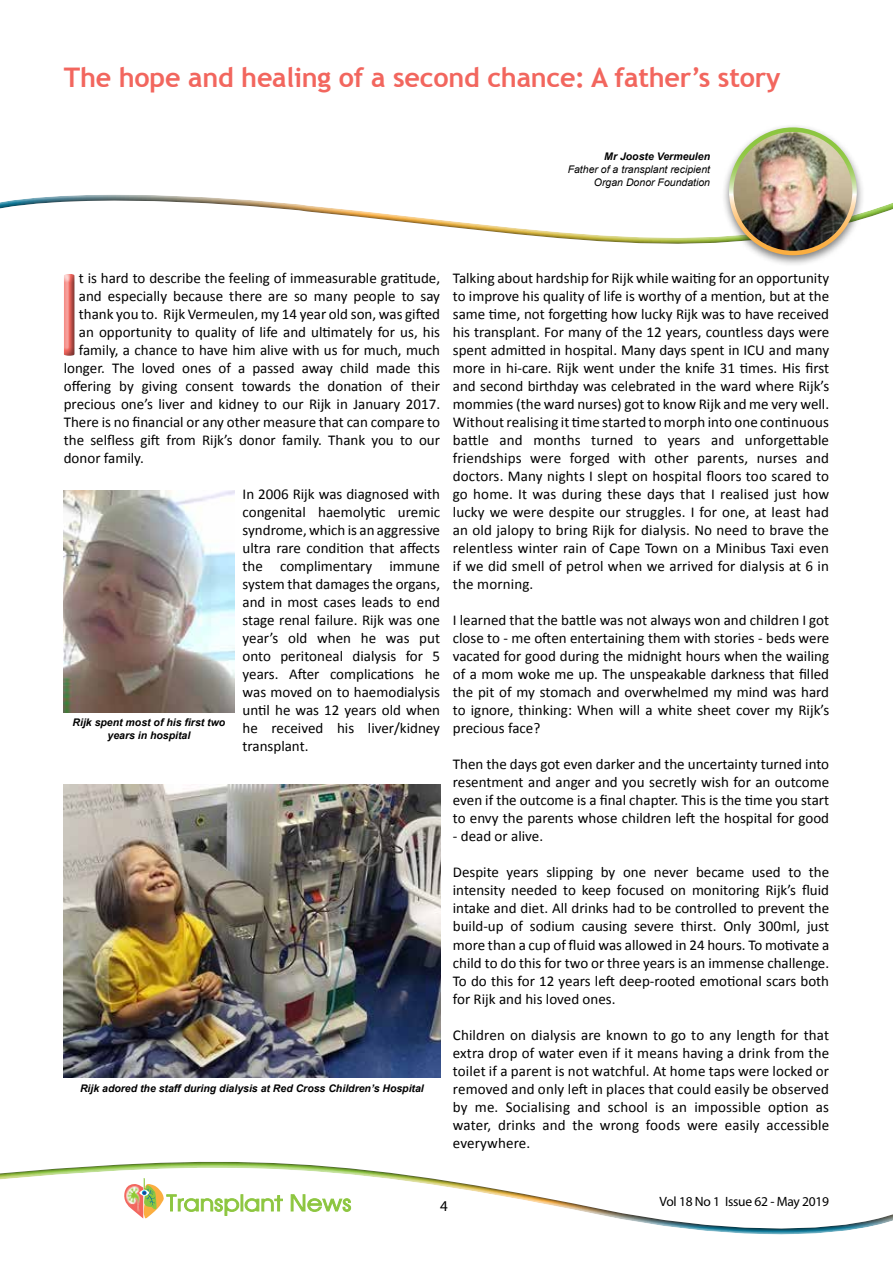
<style>
.page{position:relative;width:893px;height:1263px;background:#fff}
.page>*{position:absolute;margin:0;border:0;box-sizing:border-box;transform-origin:0 0}
.t1{font:700 27px "Trebuchet MS";letter-spacing:-.01em;color:#f2665e}
.t2{font:15px/18px "Calibri";color:#000;text-align:justify}
.t3{font:15px "Myriad Pro";color:#000}
.t4{font:13.5px "Myriad Pro";letter-spacing:-.02em;color:#000}
.t5{font:italic 700 10.5px/12.6px "Arial";color:#000;text-align:center}
.t6{font:italic 10.5px/12.6px "Arial";color:#000;text-align:right}
</style>
<div class="page">
<div style="left:0;top:162px;width:893px;height:83px;background:#000;opacity:.75"></div>
<div style="left:0;top:1159px;width:893px;height:72px;background:#000;opacity:.75"></div>
<svg style="left:124px;top:1178px;width:227px;height:40px"></svg>
<img style="left:123px;top:1181px;width:18px;height:35px">
<div style="left:721px;top:123px;width:144px;height:145px;background:#000;opacity:.51"></div>
<img style="left:731px;top:130px;width:124px;height:123px;border-radius:62px">
<div style="left:729px;top:127px;width:128px;height:128px;border:4px solid #fff;border-radius:50%"></div>
<div style="left:62px;top:272px;width:13px;height:84px;background:#000;opacity:.75"></div>
<img style="left:64px;top:784px;width:376px;height:293px">
<img style="left:64px;top:490px;width:170px;height:223px">
<h1 class="t1" style="left:64px;top:60px;width:718px">The hope and healing of a second chance: A father’s story</h1>
<p class="t5" style="left:604px;top:151px;width:107px">Mr Jooste Vermeulen</p>
<p class="t6" style="left:568px;top:163px;width:144px">Father of a transplant recipient<br>Organ Donor Foundation</p>
<p class="t2" style="left:79px;top:269px;width:363px">t is hard to describe the feeling of immeasurable gratitude,</p>
<p class="t2" style="left:79px;top:287px;width:363px">and especially because there are so many people to say</p>
<p class="t2" style="left:79px;top:305px;width:363px">thank you to. Rijk Vermeulen, my 14 year old son, was gifted</p>
<p class="t2" style="left:79px;top:323px;width:363px">an opportunity to quality of life and ultimately for us, his</p>
<p class="t2" style="left:79px;top:341px;width:363px">family, a chance to have him alive with us for much, much</p>
<p class="t2" style="left:64px;top:359px;width:378px">longer. The loved ones of a passed away child made this</p>
<p class="t2" style="left:64px;top:377px;width:378px">offering by giving consent towards the donation of their</p>
<p class="t2" style="left:64px;top:395px;width:378px">precious one’s liver and kidney to our Rijk in January 2017.</p>
<p class="t2" style="left:64px;top:413px;width:378px">There is no financial or any other measure that can compare to</p>
<p class="t2" style="left:64px;top:431px;width:378px">the selfless gift from Rijk’s donor family. Thank you to our</p>
<p class="t2" style="left:64px;top:449px;width:82px">donor family.</p>
<p class="t2" style="left:243px;top:485px;width:199px">In 2006 Rijk was diagnosed with congenital haemolytic uremic syndrome, which is an aggressive ultra rare condition that affects the complimentary immune system that damages the organs, and in most cases leads to end stage renal failure. Rijk was one year’s old when he was put onto peritoneal dialysis for 5 years. After complications he was moved on to haemodialysis until he was 12 years old when he received his liver/kidney transplant.</p>
<p class="t5" style="left:73px;top:717px;width:154px">Rijk spent most of his first two years in hospital</p>
<p class="t5" style="left:80px;top:1082px;width:345px">Rijk adored the staff during dialysis at Red Cross Children’s Hospital</p>
<p class="t2" style="left:453px;top:269px;width:378px">Talking about hardship for Rijk while waiting for an opportunity to improve his quality of life is worthy of a mention, but at the same time, not forgetting how lucky Rijk was to have received his transplant. For many of the 12 years, countless days were spent admitted in hospital. Many days spent in ICU and many more in hi-care. Rijk went under the knife 31 times. His first and second birthday was celebrated in the ward where Rijk’s mommies (the ward nurses) got to know Rijk and me very well.<br>Without realising it time started to morph into one continuous battle and months turned to years and unforgettable friendships were forged with other parents, nurses and doctors. Many nights I slept on hospital floors too scared to go home. It was during these days that I realised just how lucky we were despite our struggles. I for one, at least had an old jalopy to bring Rijk for dialysis. No need to brave the relentless winter rain of Cape Town on a Minibus Taxi even if we did smell of petrol when we arrived for dialysis at 6 in the morning.</p>
<p class="t2" style="left:453px;top:611px;width:378px">I learned that the battle was not always won and children I got close to - me often entertaining them with stories - beds were vacated for good during the midnight hours when the wailing of a mom woke me up. The unspeakable darkness that filled the pit of my stomach and overwhelmed my mind was hard to ignore, thinking: When will a white sheet cover my Rijk’s precious face?</p>
<p class="t2" style="left:453px;top:755px;width:378px">Then the days got even darker and the uncertainty turned into resentment and anger and you secretly wish for an outcome even if the outcome is a final chapter. This is the time you start to envy the parents whose children left the hospital for good</p>
<p class="t2" style="left:453px;top:827px;width:92px">- dead or alive.</p>
<p class="t2" style="left:453px;top:863px;width:378px">Despite years slipping by one never became used to the intensity needed to keep focused on monitoring Rijk’s fluid intake and diet. All drinks had to be controlled to prevent the build-up of sodium causing severe thirst. Only 300ml, just more than a cup of fluid was allowed in 24 hours. To motivate a child to do this for two or three years is an immense challenge.<br>To do this for 12 years left deep-rooted emotional scars both for Rijk and his loved ones.</p>
<p class="t2" style="left:453px;top:1025px;width:378px">Children on dialysis are known to go to any length for that extra drop of water even if it means having a drink from the toilet if a parent is not watchful. At home taps were locked or removed and only left in places that could easily be observed by me. Socialising and school is an impossible option as water, drinks and the wrong foods were easily accessible everywhere.</p>
<p class="t3" style="left:440px;top:1197px;width:9px">4</p>
<p class="t4" style="left:659px;top:1193px;width:171px">Vol 18 No 1 Issue 62 - May 2019</p>
</div>
